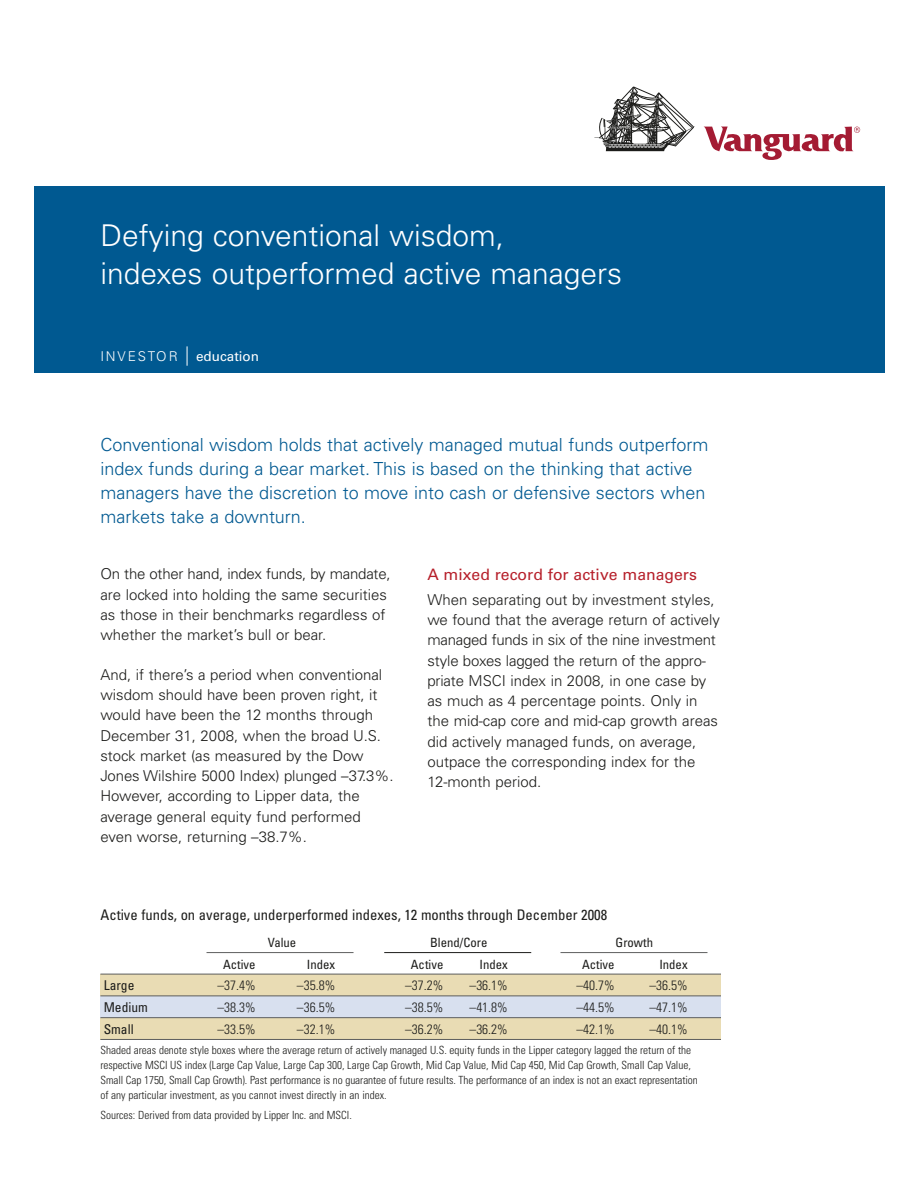
<style>
.page{position:relative;width:918px;height:1188px;background:#fff}
.page>*{position:absolute;margin:0;border:0;box-sizing:border-box;transform-origin:0 0}
.t1{font:300 30px/37.5px "Univers";color:#fff}
.t2{font:300 18px/24px "Univers";color:#005991}
.t3{font:15.75px "Univers";color:#b61f2a}
.t4{font:300 15px/20.2px "Univers";color:#1c1c1a}
.t5{font:condensed 14.7px "Univers";color:#1c1c1a}
.t6{font:300 condensed 13.5px "Univers";color:#1c1c1a}
.t7{font:condensed 13.5px "Univers";color:#1c1c1a}
.t8{font:13.5px "Univers";color:#fff}
.t9{font:300 13.5px "Univers";letter-spacing:.14em;color:#fff}
.t10{font:condensed 12.75px "Univers";color:#1c1c1a}
.t11{font:300 condensed 11.25px/15px "Univers";color:#1c1c1a}
</style>
<div class="page">
<div style="left:100px;top:992px;width:621px;height:39px;background:#d8e0ef"></div>
<svg style="left:594px;top:87px;width:101px;height:64px"></svg>
<svg style="left:704px;top:127px;width:156px;height:33px"></svg>
<div style="left:34px;top:187px;width:851px;height:186px;background:#005991"></div>
<svg style="left:187px;top:346px;width:1px;height:20px"></svg>
<hr style="left:560px;top:952px;width:147px;height:1px;background:#5d5e5e">
<hr style="left:384px;top:952px;width:147px;height:1px;background:#1c1c1a">
<hr style="left:207px;top:952px;width:147px;height:1px;background:#5d5e5e">
<div style="left:100px;top:974px;width:621px;height:22px;background:#e9dcb4"></div>
<div style="left:100px;top:1018px;width:621px;height:22px;background:#e9dcb4"></div>
<hr style="left:100px;top:974px;width:621px;height:1px;background:#5d5e5e">
<hr style="left:100px;top:996px;width:621px;height:1px;background:#5d5e5e">
<hr style="left:100px;top:1017px;width:621px;height:1px;background:#5d5e5e">
<hr style="left:100px;top:1039px;width:621px;height:1px;background:#5d5e5e">
<h1 class="t1" style="left:100px;top:220px;width:523px">Defying conventional wisdom,<br>indexes outperformed active managers</h1>
<p class="t9" style="left:100px;top:351px;width:79px">INVESTOR</p>
<p class="t8" style="left:196px;top:351px;width:64px">education</p>
<p class="t2" style="left:100px;top:435px;width:610px">Conventional wisdom holds that actively managed mutual funds outperform index funds during a bear market. This is based on the thinking that active managers have the discretion to move into cash or defensive sectors when markets take a downturn.</p>
<p class="t4" style="left:100px;top:565px;width:292px">On the other hand, index funds, by mandate, are locked into holding the same securities as those in their benchmarks regardless of whether the market’s bull or bear.</p>
<p class="t4" style="left:100px;top:666px;width:295px">And, if there’s a period when conventional wisdom should have been proven right, it would have been the 12 months through December 31, 2008, when the broad U.S. stock market (as measured by the Dow Jones Wilshire 5000 Index) plunged –37.3%.<br>However, according to Lipper data, the average general equity fund performed even worse, returning –38.7%.</p>
<p class="t3" style="left:427px;top:569px;width:271px">A mixed record for active managers</p>
<p class="t4" style="left:427px;top:591px;width:294px">When separating out by investment styles, we found that the average return of actively managed funds in six of the nine investment style boxes lagged the return of the appro&shy;priate MSCI index in 2008, in one case by as much as 4 percentage points. Only in the mid-cap core and mid-cap growth areas did actively managed funds, on average, outpace the corresponding index for the 12-month period.</p>
<p class="t5" style="left:100px;top:909px;width:508px">Active funds, on average, underperformed indexes, 12 months through December 2008</p>
<p class="t10" style="left:268px;top:938px;width:30px">Value</p>
<p class="t10" style="left:430px;top:938px;width:59px">Blend/Core</p>
<p class="t10" style="left:616px;top:938px;width:39px">Growth</p>
<p class="t10" style="left:223px;top:959px;width:34px">Active</p>
<p class="t10" style="left:307px;top:959px;width:30px">Index</p>
<p class="t10" style="left:411px;top:959px;width:34px">Active</p>
<p class="t10" style="left:479px;top:959px;width:30px">Index</p>
<p class="t10" style="left:582px;top:959px;width:34px">Active</p>
<p class="t10" style="left:659px;top:959px;width:30px">Index</p>
<p class="t7" style="left:104px;top:981px;width:32px">Large</p>
<p class="t6" style="left:217px;top:981px;width:40px">–37.4%</p>
<p class="t6" style="left:297px;top:981px;width:40px">–35.8%</p>
<p class="t6" style="left:405px;top:981px;width:40px">–37.2%</p>
<p class="t6" style="left:470px;top:981px;width:40px">–36.1%</p>
<p class="t6" style="left:576px;top:981px;width:40px">–40.7%</p>
<p class="t6" style="left:649px;top:981px;width:40px">–36.5%</p>
<p class="t7" style="left:104px;top:1002px;width:46px">Medium</p>
<p class="t6" style="left:217px;top:1002px;width:40px">–38.3%</p>
<p class="t6" style="left:297px;top:1002px;width:40px">–36.5%</p>
<p class="t6" style="left:405px;top:1002px;width:40px">–38.5%</p>
<p class="t6" style="left:470px;top:1002px;width:40px">–41.8%</p>
<p class="t6" style="left:576px;top:1002px;width:40px">–44.5%</p>
<p class="t6" style="left:649px;top:1002px;width:40px">–47.1%</p>
<p class="t7" style="left:104px;top:1024px;width:31px">Small</p>
<p class="t6" style="left:217px;top:1024px;width:40px">–33.5%</p>
<p class="t6" style="left:297px;top:1024px;width:40px">–32.1%</p>
<p class="t6" style="left:405px;top:1024px;width:40px">–36.2%</p>
<p class="t6" style="left:470px;top:1024px;width:40px">–36.2%</p>
<p class="t6" style="left:576px;top:1024px;width:40px">–42.1%</p>
<p class="t6" style="left:649px;top:1024px;width:40px">–40.1%</p>
<p class="t11" style="left:100px;top:1044px;width:599px">Shaded areas denote style boxes where the average return of actively managed U.S. equity funds in the Lipper category lagged the return of the respective MSCI US index (Large Cap Value, Large Cap 300, Large Cap Growth, Mid Cap Value, Mid Cap 450, Mid Cap Growth, Small Cap Value, Small Cap 1750, Small Cap Growth). Past performance is no guarantee of future results. The performance of an index is not an exact representation of any particular investment, as you cannot invest directly in an index.</p>
<p class="t11" style="left:100px;top:1109px;width:253px">Sources: Derived from data provided by Lipper Inc. and MSCI.</p>
</div>
